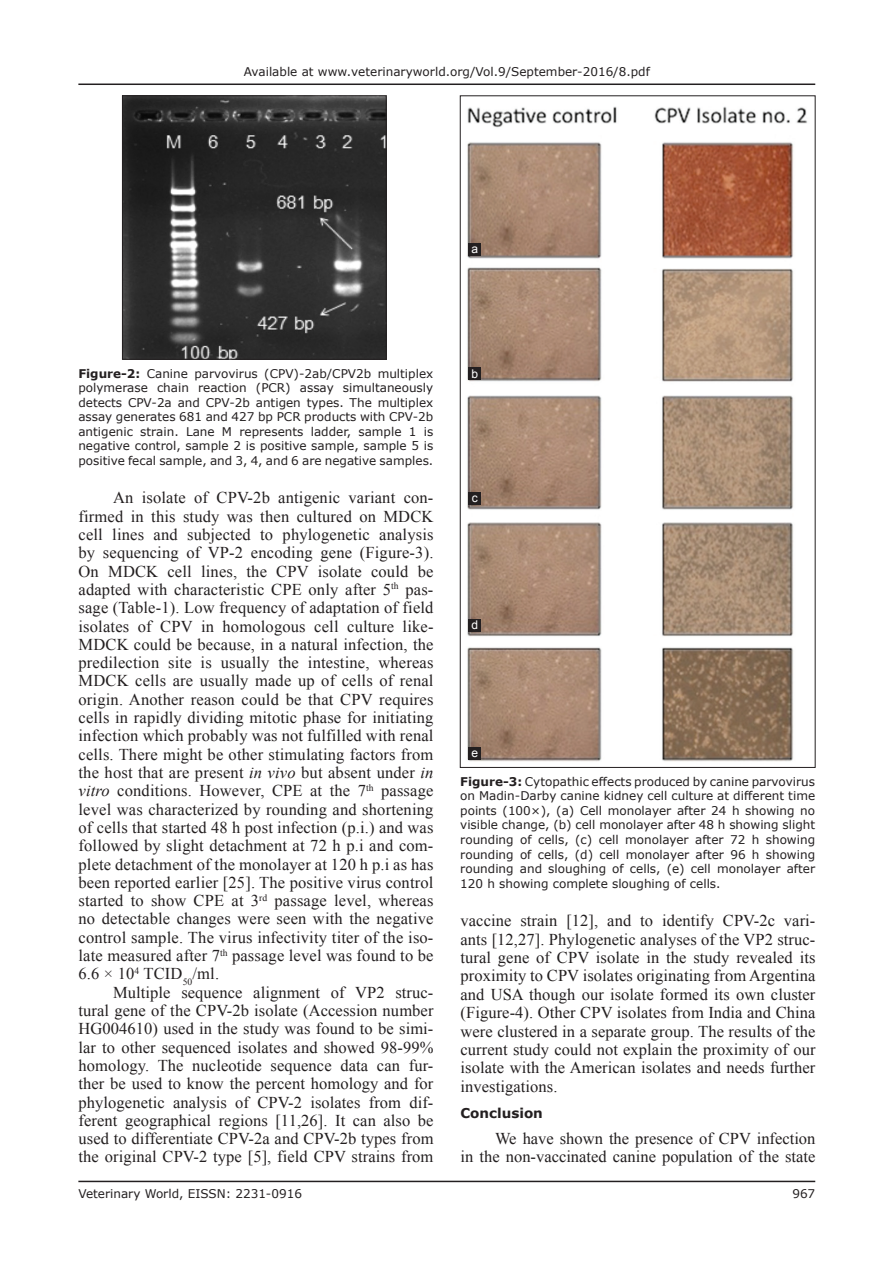
<style>
.page{position:relative;width:894px;height:1263px;background:#fff}
.page>*{position:absolute;margin:0;border:0;box-sizing:border-box;transform-origin:0 0}
.TX{font:16.5px/18.3px "Times New Roman";letter-spacing:.005em;color:#231f20;text-align:justify}
.t1{font:700 13.5px "Verdana";color:#231f20}
.FGC{font:12px/14.5px "Verdana";color:#231f20;text-align:justify}
.LABEL{font:12px "Arial";color:#fff}
.s1{font-weight:700}
.s2{font-style:italic}
</style>
<div class="page">
<hr style="left:78px;top:1180px;width:737px;height:2px;background:#231f20">
<hr style="left:78px;top:83px;width:737px;height:2px;background:#231f20">
<img style="left:124px;top:98px;width:260px;height:259px">
<div style="left:122px;top:96px;width:264px;height:263px;border:1px solid #231f20"></div>
<img style="left:467px;top:106px;width:340px;height:656px">
<div style="left:468px;top:619px;width:13px;height:12px;background:#231f20"></div>
<div style="left:468px;top:492px;width:13px;height:13px;background:#231f20"></div>
<div style="left:468px;top:367px;width:13px;height:13px;background:#231f20"></div>
<div style="left:468px;top:243px;width:13px;height:13px;background:#231f20"></div>
<div style="left:468px;top:747px;width:13px;height:13px;background:#231f20"></div>
<p class="FGC" style="left:243px;top:64px;width:407px">Available at www.veterinaryworld.org/Vol.9/September-2016/8.pdf</p>
<p class="LABEL" style="left:471px;top:241px;width:8px">a</p>
<p class="FGC" style="left:78px;top:366px;width:356px"><span class="s1">Figure-2:</span> Canine parvovirus (CPV)-2ab/CPV2b multiplex polymerase chain reaction (PCR) assay simultaneously detects CPV-2a and CPV-2b antigen types. The multiplex assay generates 681 and 427 bp PCR products with CPV-2b antigenic strain. Lane M represents ladder, sample 1 is negative control, sample 2 is positive sample, sample 5 is positive fecal sample, and 3, 4, and 6 are negative samples.</p>
<p class="TX" style="left:78px;top:488px;width:356px;text-indent:34px">An isolate of CPV-2b antigenic variant con&shy;firmed in this study was then cultured on MDCK cell lines and subjected to phylogenetic analysis by sequencing of VP-2 encoding gene (Figure-3).<br>On MDCK cell lines, the CPV isolate could be adapted with characteristic CPE only after 5<sup>th</sup> pas&shy;sage (Table-1). Low frequency of adaptation of field isolates of CPV in homologous cell culture like-MDCK could be because, in a natural infection, the predilection site is usually the intestine, whereas MDCK cells are usually made up of cells of renal origin. Another reason could be that CPV requires cells in rapidly dividing mitotic phase for initiating infection which probably was not fulfilled with renal cells. There might be other stimulating factors from the host that are present <span class="s2">in vivo</span> but absent under <span class="s2">in vitro</span> conditions. However, CPE at the 7<sup>th</sup> passage level was characterized by rounding and shortening of cells that started 48 h post infection (p.i.) and was followed by slight detachment at 72 h p.i and com&shy;plete detachment of the monolayer at 120 h p.i as has been reported earlier [25]. The positive virus control started to show CPE at 3<sup>rd</sup> passage level, whereas no detectable changes were seen with the negative control sample. The virus infectivity titer of the iso&shy;late measured after 7<sup>th</sup> passage level was found to be 6.6 × 10<sup>4</sup> TCID<sub>50</sub>/ml.</p>
<p class="TX" style="left:78px;top:982px;width:356px;text-indent:34px">Multiple sequence alignment of VP2 struc&shy;tural gene of the CPV-2b isolate (Accession number HG004610) used in the study was found to be simi&shy;lar to other sequenced isolates and showed 98-99% homology. The nucleotide sequence data can fur&shy;ther be used to know the percent homology and for phylogenetic analysis of CPV-2 isolates from dif&shy;ferent geographical regions [11,26]. It can also be used to differentiate CPV-2a and CPV-2b types from the original CPV-2 type [5], field CPV strains from</p>
<p class="LABEL" style="left:471px;top:366px;width:8px">b</p>
<p class="LABEL" style="left:471px;top:489px;width:7px">c</p>
<p class="LABEL" style="left:471px;top:617px;width:8px">d</p>
<p class="LABEL" style="left:471px;top:745px;width:8px">e</p>
<p class="FGC" style="left:460px;top:774px;width:356px"><span class="s1">Figure-3:</span> Cytopathic effects produced by canine parvovirus on Madin-Darby canine kidney cell culture at different time points (100×), (a) Cell monolayer after 24 h showing no visible change, (b) cell monolayer after 48 h showing slight rounding of cells, (c) cell monolayer after 72 h showing rounding of cells, (d) cell monolayer after 96 h showing rounding and sloughing of cells, (e) cell monolayer after 120 h showing complete sloughing of cells.</p>
<p class="TX" style="left:460px;top:911px;width:356px">vaccine strain [12], and to identify CPV-2c vari&shy;ants [12,27]. Phylogenetic analyses of the VP2 struc&shy;tural gene of CPV isolate in the study revealed its proximity to CPV isolates originating from Argentina and USA though our isolate formed its own cluster (Figure-4). Other CPV isolates from India and China were clustered in a separate group. The results of the current study could not explain the proximity of our isolate with the American isolates and needs further investigations.</p>
<h1 class="t1" style="left:460px;top:1103px;width:84px">Conclusion</h1>
<p class="TX" style="left:460px;top:1128px;width:356px;text-align:right">We have shown the presence of CPV infection<br>in the non-vaccinated canine population of the state</p>
<p class="FGC" style="left:78px;top:1186px;width:225px">Veterinary World, EISSN: 2231-0916</p>
<p class="FGC" style="left:792px;top:1186px;width:24px">967</p>
</div>
